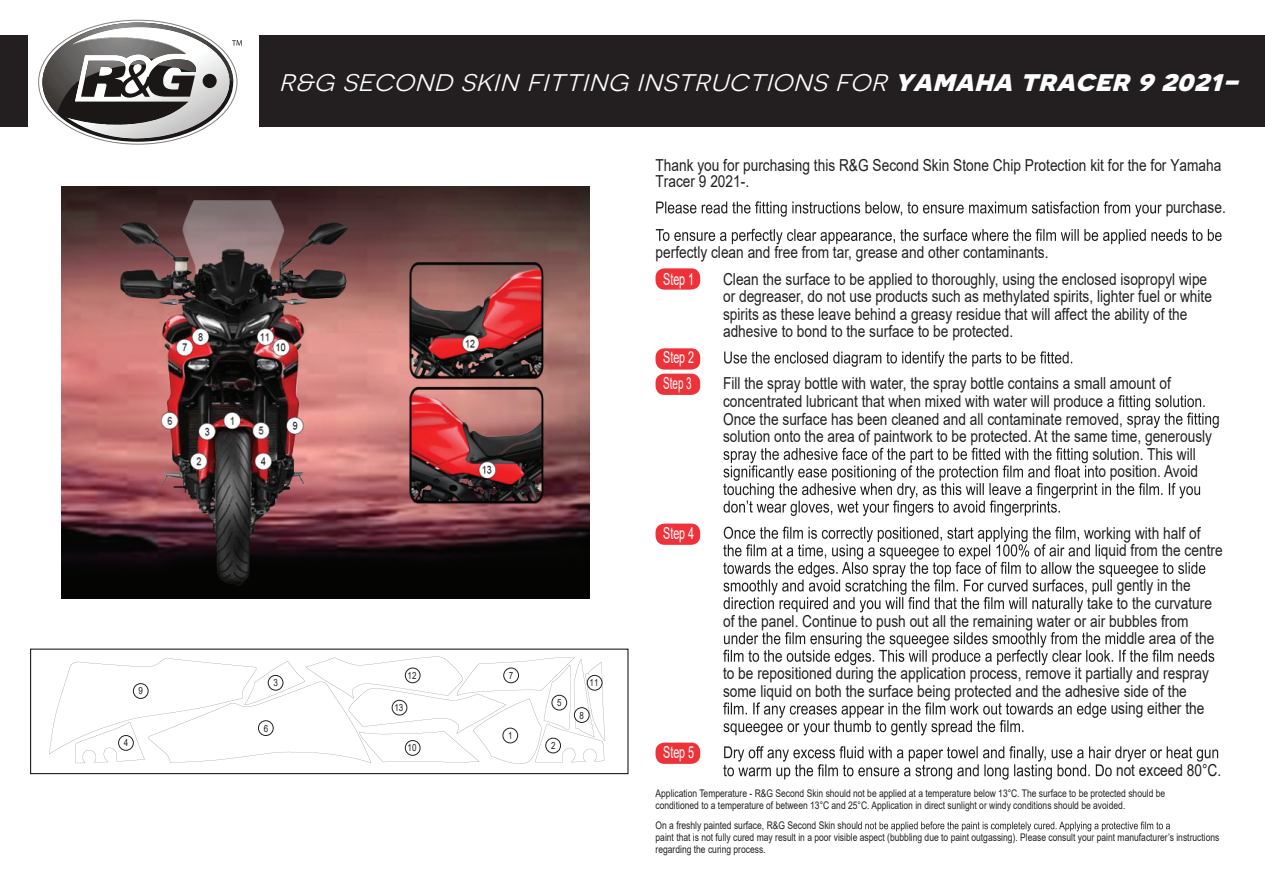
<style>
.page{position:relative;width:1265px;height:894px;background:#fff}
.page>*{position:absolute;margin:0;border:0;box-sizing:border-box;transform-origin:0 0}
.t1{font:italic 30px "Novecentosanswide";color:#fff}
.t2{font:16.5px/17.5px "Arial";color:#231f20;scale:.83 1}
.t3{font:16.5px/26.1px "Arial";color:#fff;scale:.65 1}
.t4{font:10.5px/12px "Arial";color:#231f20;scale:.81 1}
.t5{font:9.9px "Arial";color:#231f20;scale:.81 1}
.s1{font-weight:700}
</style>
<div class="page">
<div style="left:0;top:36px;width:1264px;height:91px;background:#231f20"></div>
<div style="left:655px;top:268px;width:45px;height:22px;background:#ed3339;border-radius:9px"></div>
<div style="left:655px;top:348px;width:45px;height:21px;background:#ed3339;border-radius:9px"></div>
<div style="left:655px;top:374px;width:45px;height:21px;background:#ed3339;border-radius:9px"></div>
<div style="left:655px;top:523px;width:45px;height:22px;background:#ed3339;border-radius:9px"></div>
<div style="left:655px;top:742px;width:45px;height:22px;background:#ed3339;border-radius:9px"></div>
<svg style="left:656px;top:201px;width:505px;height:16px"></svg>
<svg style="left:656px;top:229px;width:565px;height:15px"></svg>
<svg style="left:724px;top:351px;width:348px;height:16px"></svg>
<svg style="left:1107px;top:395px;width:111px;height:33px"></svg>
<svg style="left:723px;top:448px;width:476px;height:68px"></svg>
<svg style="left:723px;top:526px;width:482px;height:86px"></svg>
<svg style="left:723px;top:632px;width:491px;height:33px"></svg>
<svg style="left:723px;top:702px;width:383px;height:33px"></svg>
<svg style="left:723px;top:746px;width:495px;height:33px"></svg>
<svg style="left:858px;top:821px;width:311px;height:10px"></svg>
<div style="left:29px;top:21px;width:230px;height:127px;background:#fff"></div>
<svg style="left:42px;top:23px;width:200px;height:116px"></svg>
<div style="left:30px;top:648px;width:598px;height:126px;border:1px solid #040503"></div>
<img style="left:61px;top:187px;width:529px;height:412px">
<img style="left:49px;top:656px;width:557px;height:108px">
<div style="left:503px;top:728px;width:14px;height:15px;background:#fff;border-radius:50%"></div>
<div style="left:502px;top:728px;width:16px;height:15px;border:1px solid #231f20;border-radius:50%"></div>
<div style="left:545px;top:738px;width:15px;height:15px;background:#fff;border-radius:50%"></div>
<div style="left:545px;top:738px;width:15px;height:15px;border:1px solid #231f20;border-radius:50%"></div>
<div style="left:268px;top:675px;width:15px;height:15px;background:#fff;border-radius:50%"></div>
<div style="left:268px;top:675px;width:15px;height:15px;border:1px solid #231f20;border-radius:50%"></div>
<div style="left:119px;top:735px;width:14px;height:15px;background:#fff;border-radius:50%"></div>
<div style="left:118px;top:735px;width:15px;height:15px;border:1px solid #231f20;border-radius:50%"></div>
<div style="left:552px;top:695px;width:14px;height:15px;background:#fff;border-radius:50%"></div>
<div style="left:551px;top:695px;width:16px;height:15px;border:1px solid #231f20;border-radius:50%"></div>
<div style="left:258px;top:721px;width:15px;height:14px;background:#fff;border-radius:50%"></div>
<div style="left:258px;top:720px;width:15px;height:16px;border:1px solid #231f20;border-radius:50%"></div>
<div style="left:503px;top:668px;width:15px;height:15px;background:#fff;border-radius:50%"></div>
<div style="left:503px;top:668px;width:15px;height:15px;border:1px solid #231f20;border-radius:50%"></div>
<div style="left:574px;top:707px;width:15px;height:15px;background:#fff;border-radius:50%"></div>
<div style="left:574px;top:707px;width:15px;height:15px;border:1px solid #231f20;border-radius:50%"></div>
<div style="left:133px;top:683px;width:15px;height:15px;background:#fff;border-radius:50%"></div>
<div style="left:133px;top:683px;width:15px;height:15px;border:1px solid #231f20;border-radius:50%"></div>
<div style="left:405px;top:740px;width:15px;height:15px;background:#fff;border-radius:50%"></div>
<div style="left:405px;top:740px;width:15px;height:15px;border:1px solid #231f20;border-radius:50%"></div>
<div style="left:587px;top:675px;width:15px;height:15px;background:#fff;border-radius:50%"></div>
<div style="left:587px;top:675px;width:15px;height:15px;border:1px solid #231f20;border-radius:50%"></div>
<div style="left:405px;top:668px;width:15px;height:15px;background:#fff;border-radius:50%"></div>
<div style="left:405px;top:668px;width:15px;height:15px;border:1px solid #231f20;border-radius:50%"></div>
<div style="left:392px;top:700px;width:15px;height:15px;background:#fff;border-radius:50%"></div>
<div style="left:392px;top:700px;width:15px;height:15px;border:1px solid #231f20;border-radius:50%"></div>
<p class="t5" style="left:139px;top:684px;width:7px">9</p>
<p class="t5" style="left:124px;top:736px;width:7px">4</p>
<h1 class="t1" style="left:278px;top:64px;width:971px">r&amp;g second skin fitting instructionsfor<span class="s1">yamaha tracer 92021-</span></h1>
<p class="t5" style="left:273px;top:676px;width:7px">3</p>
<p class="t5" style="left:264px;top:721px;width:7px">6</p>
<p class="t2" style="left:655px;top:156px;width:683px;line-height:16.5px">Thank you for purchasing this R&amp;G Second Skin Stone Chip Protection kit for the for Yamaha<br>Tracer 9 2021-.</p>
<p class="t2" style="left:1165px;top:199px;width:74px">purchase.</p>
<p class="t2" style="left:655px;top:244px;width:475px">perfectly clean and free from tar, grease and other contaminants.</p>
<p class="t3" style="left:663px;top:265px;width:49px">Step 1</p>
<p class="t2" style="left:723px;top:270px;width:590px">Clean the surface to be applied to thoroughly, using the enclosed isopropyl wipe or degreaser, do not use products such as methylated spirits, lighter fuel or white spirits as these leave behind a greasy residue that will affect the ability of the adhesive to bond to the surface to be protected.</p>
<p class="t3" style="left:663px;top:344px;width:49px">Step 2<br>Step 3</p>
<p class="t2" style="left:723px;top:375px;width:541px">Fill the spray bottle with water, the spray bottle contains a small amount of</p>
<p class="t2" style="left:723px;top:392px;width:459px">concentrated lubricant that when mixed with water will produce</p>
<p class="t2" style="left:723px;top:410px;width:483px">Once the surface has been cleaned and all contaminate removed,</p>
<p class="t2" style="left:723px;top:427px;width:590px">solution onto the area of paintwork to be protected. At the same time, generously</p>
<p class="t2" style="left:1092px;top:445px;width:126px">solution. This will</p>
<p class="t2" style="left:1094px;top:463px;width:126px">to position. Avoid</p>
<p class="t5" style="left:407px;top:668px;width:12px">12</p>
<p class="t5" style="left:394px;top:701px;width:12px">13</p>
<p class="t5" style="left:407px;top:741px;width:12px">10</p>
<p class="t5" style="left:509px;top:668px;width:7px">7</p>
<p class="t5" style="left:508px;top:728px;width:7px">1</p>
<p class="t5" style="left:557px;top:696px;width:7px">5</p>
<p class="t5" style="left:551px;top:739px;width:7px">2</p>
<p class="t5" style="left:589px;top:676px;width:12px">11</p>
<p class="t5" style="left:579px;top:708px;width:7px">8</p>
<p class="t3" style="left:663px;top:520px;width:49px">Step 4</p>
<p class="t2" style="left:1100px;top:524px;width:148px;text-indent:-7px">orking with half of quid from the centre</p>
<p class="t2" style="left:1109px;top:577px;width:99px">l gently in the</p>
<p class="t2" style="left:1087px;top:594px;width:152px">take to the curvature</p>
<p class="t2" style="left:723px;top:612px;width:562px">of the panel. Continue to push out all the remaining water or air bubbles from</p>
<p class="t2" style="left:1118px;top:629px;width:116px">ddle area of the</p>
<p class="t2" style="left:723px;top:664px;width:587px">to be repositioned during the application process, remove it partially and respray</p>
<p class="t2" style="left:723px;top:682px;width:560px">some liquid on both the surface being protected and the adhesive side of the</p>
<p class="t2" style="left:1110px;top:700px;width:114px">using either the</p>
<p class="t3" style="left:663px;top:739px;width:49px">Step 5</p>
<p class="t2" style="left:1115px;top:761px;width:128px">not exceed 80°C.</p>
<p class="t4" style="left:655px;top:787px;width:630px">Application Temperature - R&amp;G Second Skin should not be applied at a temperature below 13°C. The surface to be protected should be conditioned to a temperature of between 13°C and 25°C. Application in direct sunlight or windy conditions should be avoided.</p>
<p class="t4" style="left:655px;top:819px;width:697px">On a freshly painted surface, R&amp;G Second Skin shoul<br>paint that is not fully cured may result in a poor visible aspect (bubbling due to paint outgassing). Please consult your paint manufacturer’s instructions regarding the curing process.</p>
</div>
